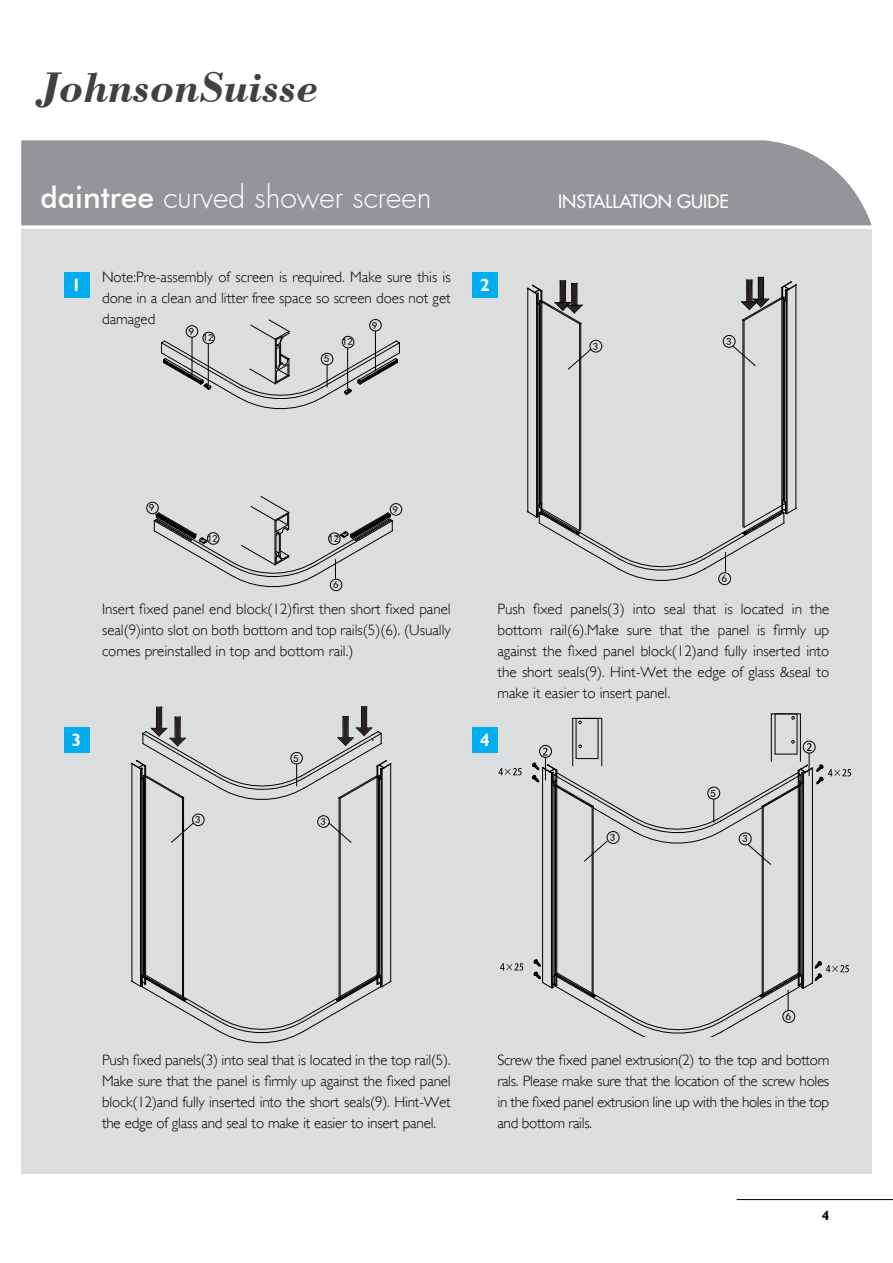
<style>
.page{position:relative;width:893px;height:1263px;background:#fff}
.page>*{position:absolute;margin:0;border:0;box-sizing:border-box;transform-origin:0 0}
.t1{font:italic 700 45px "Bodoni BT";color:#414042}
.t2{font:300 30px "Futura";color:#fff}
.t3{font:500 18px "Futura Std";color:#fff}
.t4{font:700 18px "Gill Sans";color:#fff}
.t5{font:300 15px/21px "Gill Sans";color:#000;text-align:justify}
.t6{font:700 13.5px "Gill Sans";color:#000}
.t7{font:10.2px "Sim Hei";color:#000;scale:1.1 1}
.t8{font:9.9px "Sim Hei";color:#000;scale:1.1 1}
.s1{font-family:"Futura BT";font-weight:500}
</style>
<div class="page">
<div style="left:21px;top:140px;width:851px;height:85px;background:#939598"></div>
<hr style="left:737px;top:1199px;width:156px;height:1px;background:#000">
<div style="left:21px;top:230px;width:851px;height:944px;background:#dcddde"></div>
<div style="left:390px;top:503px;width:12px;height:12px;border:1px solid #000;border-radius:50%"></div>
<div style="left:146px;top:502px;width:13px;height:12px;border:1px solid #000;border-radius:50%"></div>
<div style="left:330px;top:579px;width:12px;height:12px;border:1px solid #000;border-radius:50%"></div>
<svg style="left:161px;top:319px;width:239px;height:90px"></svg>
<svg style="left:154px;top:496px;width:239px;height:91px"></svg>
<div style="left:192px;top:814px;width:12px;height:12px;border:1px solid #000;border-radius:50%"></div>
<svg style="left:171px;top:822px;width:24px;height:21px"></svg>
<hr style="left:183px;top:797px;width:1px;height:202px;background:#000">
<hr style="left:182px;top:798px;width:1px;height:202px;background:#000">
<hr style="left:144px;top:777px;width:1px;height:197px;background:#000">
<hr style="left:143px;top:778px;width:1px;height:197px;background:#000">
<hr style="left:141px;top:769px;width:1px;height:217px;background:#000">
<hr style="left:145px;top:766px;width:1px;height:217px;background:#000">
<hr style="left:140px;top:769px;width:1px;height:217px;background:#000">
<hr style="left:132px;top:764px;width:1px;height:217px;background:#000">
<div style="left:317px;top:815px;width:13px;height:13px;border:1px solid #000;border-radius:50%"></div>
<svg style="left:328px;top:822px;width:24px;height:22px"></svg>
<hr style="left:339px;top:798px;width:1px;height:201px;background:#000">
<hr style="left:340px;top:798px;width:1px;height:202px;background:#000">
<hr style="left:379px;top:776px;width:1px;height:201px;background:#000">
<svg style="left:131px;top:706px;width:261px;height:94px"></svg>
<hr style="left:378px;top:777px;width:1px;height:197px;background:#000">
<hr style="left:380px;top:779px;width:1px;height:196px;background:#000">
<hr style="left:381px;top:769px;width:1px;height:217px;background:#000">
<svg style="left:131px;top:973px;width:260px;height:70px"></svg>
<hr style="left:377px;top:766px;width:1px;height:218px;background:#000">
<hr style="left:382px;top:769px;width:1px;height:218px;background:#000">
<hr style="left:390px;top:764px;width:1px;height:217px;background:#000">
<div style="left:718px;top:572px;width:13px;height:13px;border:1px solid #000;border-radius:50%"></div>
<div style="left:590px;top:340px;width:12px;height:12px;border:1px solid #000;border-radius:50%"></div>
<svg style="left:568px;top:348px;width:24px;height:22px"></svg>
<hr style="left:580px;top:323px;width:1px;height:207px;background:#000">
<hr style="left:579px;top:324px;width:1px;height:207px;background:#000">
<svg style="left:527px;top:280px;width:56px;height:45px"></svg>
<hr style="left:540px;top:302px;width:1px;height:202px;background:#000">
<hr style="left:539px;top:304px;width:1px;height:201px;background:#000">
<hr style="left:537px;top:294px;width:1px;height:223px;background:#000">
<hr style="left:542px;top:291px;width:1px;height:223px;background:#000">
<hr style="left:536px;top:294px;width:1px;height:223px;background:#000">
<hr style="left:527px;top:288px;width:1px;height:224px;background:#000">
<svg style="left:732px;top:345px;width:24px;height:22px"></svg>
<hr style="left:743px;top:320px;width:1px;height:207px;background:#000">
<hr style="left:744px;top:320px;width:1px;height:207px;background:#000">
<svg style="left:741px;top:277px;width:56px;height:44px"></svg>
<hr style="left:783px;top:299px;width:1px;height:202px;background:#000">
<hr style="left:784px;top:300px;width:1px;height:202px;background:#000">
<hr style="left:786px;top:290px;width:1px;height:223px;background:#000">
<svg style="left:527px;top:500px;width:270px;height:81px"></svg>
<hr style="left:782px;top:288px;width:1px;height:223px;background:#000">
<hr style="left:787px;top:290px;width:1px;height:224px;background:#000">
<hr style="left:796px;top:285px;width:1px;height:223px;background:#000">
<div style="left:723px;top:335px;width:12px;height:13px;border:1px solid #000;border-radius:50%"></div>
<hr style="left:593px;top:806px;width:1px;height:189px;background:#000">
<hr style="left:592px;top:807px;width:1px;height:189px;background:#000">
<hr style="left:762px;top:806px;width:1px;height:189px;background:#000">
<hr style="left:763px;top:807px;width:1px;height:189px;background:#000">
<hr style="left:555px;top:781px;width:1px;height:194px;background:#000">
<hr style="left:554px;top:782px;width:1px;height:194px;background:#000">
<hr style="left:552px;top:773px;width:1px;height:214px;background:#000">
<hr style="left:556px;top:770px;width:1px;height:215px;background:#000">
<hr style="left:551px;top:773px;width:1px;height:215px;background:#000">
<hr style="left:542px;top:768px;width:1px;height:214px;background:#000">
<hr style="left:812px;top:768px;width:1px;height:215px;background:#000">
<hr style="left:803px;top:773px;width:1px;height:215px;background:#000">
<hr style="left:798px;top:771px;width:1px;height:214px;background:#000">
<hr style="left:802px;top:773px;width:1px;height:215px;background:#000">
<hr style="left:801px;top:783px;width:1px;height:194px;background:#000">
<hr style="left:799px;top:782px;width:1px;height:194px;background:#000">
<hr style="left:800px;top:781px;width:1px;height:194px;background:#000">
<svg style="left:500px;top:963px;width:23px;height:7px"></svg>
<svg style="left:498px;top:768px;width:24px;height:7px"></svg>
<svg style="left:533px;top:959px;width:316px;height:77px"></svg>
<div style="left:573px;top:718px;width:29px;height:48px;border:1px solid #000"></div>
<div style="left:771px;top:714px;width:29px;height:47px;border:1px solid #000"></div>
<svg style="left:532px;top:740px;width:319px;height:125px"></svg>
<div style="left:64px;top:272px;width:25px;height:26px;background:#00aeef"></div>
<div style="left:64px;top:727px;width:25px;height:26px;background:#00aeef"></div>
<div style="left:472px;top:272px;width:25px;height:26px;background:#00aeef"></div>
<div style="left:472px;top:727px;width:25px;height:26px;background:#00aeef"></div>
<h1 class="t1" style="left:40px;top:59px;width:281px">JohnsonSuisse</h1>
<h2 class="t2" style="left:40px;top:178px;width:393px"><span class="s1">daintree</span> curved shower screen</h2>
<p class="t3" style="left:558px;top:190px;width:172px">INSTALLATION GUIDE</p>
<p class="t4" style="left:72px;top:274px;width:11px">1</p>
<p class="t5" style="left:102px;top:267px;width:350px">Note:Pre-assembly of screen is required. Make sure this is done in a clean and litter free space so screen does not get damaged</p>
<p class="t8" style="left:372px;top:320px;width:6px">9</p>
<p class="t8" style="left:189px;top:326px;width:6px">9</p>
<p class="t8" style="left:203px;top:333px;width:11px">12</p>
<p class="t8" style="left:342px;top:337px;width:11px">12</p>
<p class="t8" style="left:324px;top:354px;width:6px">5</p>
<p class="t4" style="left:480px;top:274px;width:11px">2</p>
<p class="t7" style="left:593px;top:341px;width:7px">3</p>
<p class="t7" style="left:726px;top:336px;width:7px">3</p>
<p class="t8" style="left:149px;top:503px;width:6px">9</p>
<p class="t8" style="left:393px;top:504px;width:6px">9</p>
<p class="t8" style="left:207px;top:533px;width:11px">12</p>
<p class="t8" style="left:328px;top:533px;width:11px">12</p>
<p class="t8" style="left:333px;top:580px;width:6px">6</p>
<p class="t5" style="left:102px;top:598px;width:350px">Insert fixed panel end block(12)first then short fixed panel seal(9)into slot on both bottom and top rails(5)(6). (Usually comes preinstalled in top and bottom rail.)</p>
<p class="t4" style="left:72px;top:729px;width:11px">3</p>
<p class="t8" style="left:294px;top:753px;width:6px">5</p>
<p class="t8" style="left:195px;top:815px;width:6px">3</p>
<p class="t8" style="left:320px;top:816px;width:6px">3</p>
<p class="t7" style="left:721px;top:573px;width:7px">6</p>
<p class="t5" style="left:497px;top:598px;width:333px">Push fixed panels(3) into seal that is located in the bottom rail(6).Make sure that the panel is firmly up against the fixed panel block(12)and fully inserted into the short seals(9). Hint-Wet the edge of glass &amp;seal to make it easier to insert panel.</p>
<p class="t4" style="left:480px;top:729px;width:11px">4</p>
<p class="t7" style="left:711px;top:788px;width:7px">5</p>
<p class="t7" style="left:610px;top:832px;width:7px">3</p>
<p class="t7" style="left:742px;top:833px;width:7px">3</p>
<p class="t5" style="left:102px;top:1049px;width:350px">Push fixed panels(3) into seal that is located in the top rail(5).<br>Make sure that the panel is firmly up against the fixed panel block(12)and fully inserted into the short seals(9). Hint-Wet the edge of glass and seal to make it easier to insert panel.</p>
<p class="t7" style="left:786px;top:1011px;width:7px">6</p>
<p class="t5" style="left:497px;top:1049px;width:333px">Screw the fixed panel extrusion(2) to the top and bottom rals. Please make sure that the location of the screw holes in the fixed panel extrusion line up with the holes in the top and bottom rails.</p>
<p class="t6" style="left:822px;top:1208px;width:9px">4</p>
</div>
